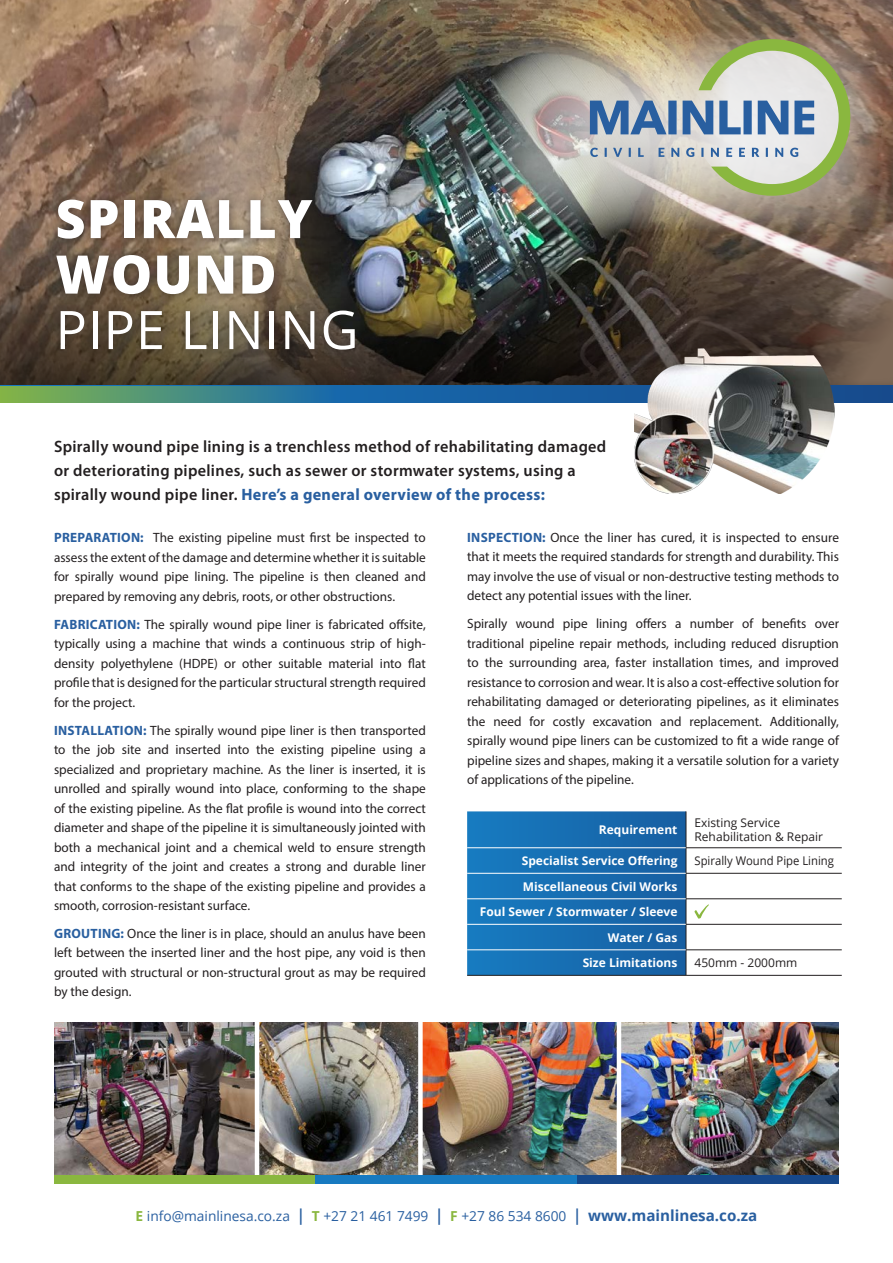
<style>
.page{position:relative;width:893px;height:1263px;background:#fff}
.page>*{position:absolute;margin:0;border:0;box-sizing:border-box;transform-origin:0 0}
.t1{font:800 53.25px/55.5px "Open Sans";letter-spacing:.02em;color:#fff}
.t2{font:600 16.5px/24px "Myriad Pro";letter-spacing:.02em;color:#231f20}
.t3{font:13.8px "Open Sans";color:#295fa0}
.t4{font:13.5px/19.5px "Myriad Pro";color:#231f20;text-align:justify}
.t5{font:700 12px "Open Sans";color:#fff}
.t6{font:12px "Open Sans";color:#231f20}
.t7{font:12px "Open Sans";color:#231f20;scale:.94 1}
.s1{font-weight:400}
.s2{font-weight:700;color:#295fa0}
.s3{font-weight:700;color:#8ab73f}
.s4{font-weight:700;font-size:16.35px}
.s5{font-weight:700;font-size:15.15px}
</style>
<div class="page">
<img style="left:621px;top:1022px;width:218px;height:153px">
<img style="left:344px;top:0;width:155px;height:247px">
<img style="left:499px;top:0;width:187px;height:247px">
<hr style="left:686px;top:847px;width:156px;height:1px;background:#231f20">
<hr style="left:686px;top:873px;width:156px;height:1px;background:#231f20">
<hr style="left:686px;top:898px;width:156px;height:1px;background:#231f20">
<hr style="left:686px;top:924px;width:156px;height:1px;background:#231f20">
<hr style="left:686px;top:949px;width:156px;height:1px;background:#231f20">
<svg style="left:467px;top:811px;width:220px;height:164px;background:#1a6eb1"></svg>
<hr style="left:467px;top:975px;width:219px;height:1px;background:#231f20">
<hr style="left:686px;top:975px;width:156px;height:1px;background:#231f20">
<hr style="left:467px;top:847px;width:219px;height:1px;background:#fff">
<hr style="left:467px;top:873px;width:219px;height:1px;background:#fff">
<hr style="left:467px;top:898px;width:219px;height:1px;background:#fff">
<hr style="left:467px;top:924px;width:219px;height:1px;background:#fff">
<hr style="left:467px;top:949px;width:219px;height:1px;background:#fff">
<svg style="left:694px;top:904px;width:15px;height:15px"></svg>
<img style="left:54px;top:1022px;width:201px;height:153px">
<img style="left:423px;top:1022px;width:194px;height:153px">
<img style="left:259px;top:1022px;width:159px;height:153px">
<img style="left:686px;top:0;width:207px;height:247px">
<img style="left:0;top:0;width:344px;height:247px">
<img style="left:0;top:247px;width:893px;height:139px">
<div style="left:48px;top:190px;width:316px;height:169px;background:#231f20;opacity:.6"></div>
<svg style="left:811px;top:264px;width:82px;height:122px;background:#77655a"></svg>
<svg style="left:335px;top:386px;width:558px;height:17px;background:#175da0"></svg>
<div style="left:0;top:386px;width:335px;height:17px;background:linear-gradient(to right,#84b648,#186cae)"></div>
<img style="left:489px;top:30px;width:394px;height:202px">
<svg style="left:590px;top:39px;width:260px;height:157px;background:#b6bdb0"></svg>
<div style="left:54px;top:1175px;width:262px;height:9px;background:#8ab73f"></div>
<div style="left:316px;top:1175px;width:261px;height:9px;background:#177ac0"></div>
<div style="left:577px;top:1175px;width:262px;height:9px;background:#17488a"></div>
<img style="left:634px;top:341px;width:208px;height:152px">
<p class="t1" style="left:56px;top:188px;width:304px">SPIRALLY<br>WOUND<br><span class="s1">PIPE LINING</span></p>
<p class="t2" style="left:54px;top:434px;width:554px">Spirally wound pipe lining is a trenchless method of rehabilitating damaged or deteriorating pipelines, such as sewer or stormwater systems, using a spirally wound pipe liner. <span class="s2">Here’s a general overview of the process:</span></p>
<p class="t4" style="left:54px;top:527px;width:373px"><span class="s2">PREPARATION:</span> The existing pipeline must first be inspected to assess the extent of the damage and determine whether it is suitable for spirally wound pipe lining. The pipeline is then cleaned and prepared by removing any debris, roots, or other obstructions.</p>
<p class="t4" style="left:54px;top:614px;width:373px"><span class="s2">FABRICATION:</span> The spirally wound pipe liner is fabricated offsite, typically using a machine that winds a continuous strip of high&shy;density polyethylene (HDPE) or other suitable material into flat profile that is designed for the particular structural strength required for the project.</p>
<p class="t4" style="left:54px;top:720px;width:373px"><span class="s2">INSTALLATION:</span> The spirally wound pipe liner is then transported to the job site and inserted into the existing pipeline using a specialized and proprietary machine. As the liner is inserted, it is unrolled and spirally wound into place, conforming to the shape of the existing pipeline. As the flat profile is wound into the correct diameter and shape of the pipeline it is simultaneously jointed with both a mechanical joint and a chemical weld to ensure strength and integrity of the joint and creates a strong and durable liner that conforms to the shape of the existing pipeline and provides a smooth, corrosion-resistant surface.</p>
<p class="t4" style="left:54px;top:923px;width:373px"><span class="s2">GROUTING:</span> Once the liner is in place, should an anulus have been left between the inserted liner and the host pipe, any void is then grouted with structural or non-structural grout as may be required by the design.</p>
<p class="t4" style="left:467px;top:527px;width:373px"><span class="s2">INSPECTION:</span> Once the liner has cured, it is inspected to ensure that it meets the required standards for strength and durability. This may involve the use of visual or non-destructive testing methods to detect any potential issues with the liner.</p>
<p class="t4" style="left:467px;top:614px;width:373px">Spirally wound pipe lining offers a number of benefits over traditional pipeline repair methods, including reduced disruption to the surrounding area, faster installation times, and improved resistance to corrosion and wear. It is also a cost-effective solution for rehabilitating damaged or deteriorating pipelines, as it eliminates the need for costly excavation and replacement. Additionally, spirally wound pipe liners can be customized to fit a wide range of pipeline sizes and shapes, making it a versatile solution for a variety of applications of the pipeline.</p>
<p class="t5" style="left:599px;top:821px;width:80px">Requirement</p>
<p class="t6" style="left:694px;top:814px;width:87px">Existing Service</p>
<p class="t6" style="left:694px;top:829px;width:130px">Rehabilitation &amp; Repair</p>
<p class="t5" style="left:522px;top:852px;width:157px">Specialist Service Offering</p>
<p class="t7" style="left:694px;top:852px;width:150px">Spirally Wound Pipe Lining</p>
<p class="t5" style="left:523px;top:878px;width:156px">Miscellaneous Civil Works</p>
<p class="t5" style="left:480px;top:903px;width:199px">Foul Sewer / Stormwater / Sleeve</p>
<p class="t5" style="left:608px;top:929px;width:71px">Water / Gas</p>
<p class="t5" style="left:583px;top:954px;width:96px">Size Limitations</p>
<p class="t6" style="left:694px;top:954px;width:104px">450mm - 2000mm</p>
<p class="t3" style="left:136px;top:1206px;width:623px"><span class="s3">E</span> info@mainlinesa.co.za <span class="s4">|</span> <span class="s3">T</span> +27 21 461 7499 <span class="s4">|</span> <span class="s3">F</span> +27 86 534 8600 <span class="s4">|</span> <span class="s5">www.mainlinesa.co.za</span></p>
</div>
